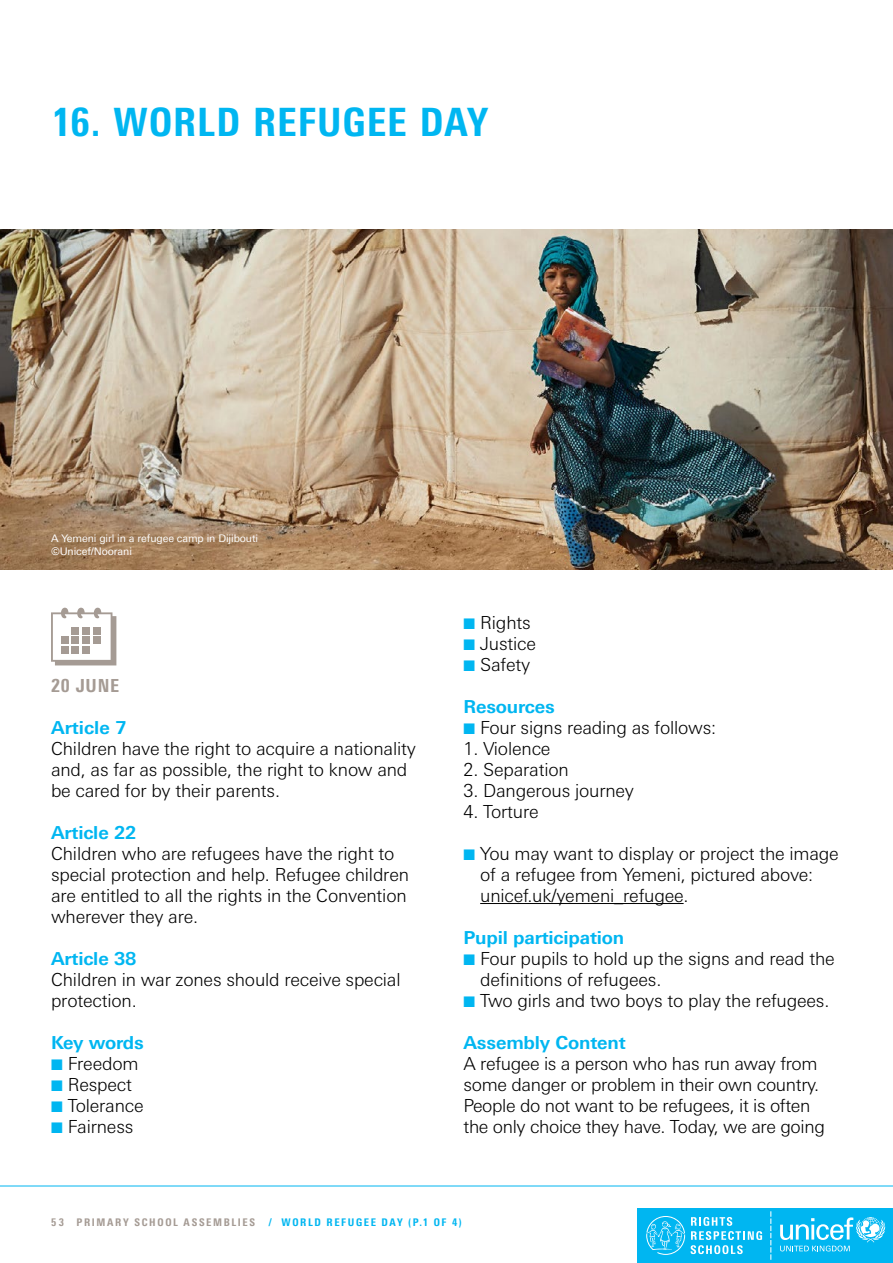
<style>
.page{position:relative;width:893px;height:1263px;background:#fff}
.page>*{position:absolute;margin:0;border:0;box-sizing:border-box;transform-origin:0 0}
.t1{font:800 condensed 39px "Univers Next Pro";letter-spacing:.03em;color:#00b6f1}
.t2{font:300 18px/21px "Univers Next Pro";letter-spacing:-.01em;color:#000}
.t3{font:700 18px "Univers Next Pro";letter-spacing:-.01em;color:#00b6f1}
.t4{font:800 condensed 18px "Univers Next Pro";letter-spacing:.04em;color:#a59b94}
.t5{font:10.5px/12.6px "Univers Next Pro";letter-spacing:-.01em;color:#fff}
.t6{font:800 condensed 10.5px "Univers Next Pro";letter-spacing:.16em;color:#a59b94}
.t7{font:800 condensed 10.5px "Univers Next Pro";letter-spacing:.155em;color:#00b6f1}
.s1{color:#00b6f1}
</style>
<div class="page">
<hr style="left:0;top:1186px;width:893px;height:1px;background:#00b6f1">
<div style="left:638px;top:1208px;width:255px;height:55px;background:#00b6f1"></div>
<svg style="left:780px;top:1217px;width:105px;height:34px"></svg>
<svg style="left:770px;top:1211px;width:1px;height:49px"></svg>
<svg style="left:691px;top:1217px;width:71px;height:37px"></svg>
<svg style="left:646px;top:1216px;width:39px;height:39px"></svg>
<hr style="left:480px;top:903px;width:204px;height:1px;background:#000">
<svg style="left:51px;top:608px;width:65px;height:57px"></svg>
<hr style="left:56px;top:661px;width:59px;height:4px;background:#a59b94">
<hr style="left:112px;top:617px;width:3px;height:45px;background:#a59b94">
<div style="left:61px;top:636px;width:8px;height:8px;background:#a59b94"></div>
<div style="left:61px;top:646px;width:8px;height:8px;background:#a59b94"></div>
<div style="left:72px;top:627px;width:7px;height:7px;background:#a59b94"></div>
<div style="left:72px;top:636px;width:7px;height:8px;background:#a59b94"></div>
<div style="left:72px;top:646px;width:7px;height:8px;background:#a59b94"></div>
<div style="left:82px;top:627px;width:8px;height:7px;background:#a59b94"></div>
<div style="left:82px;top:636px;width:8px;height:8px;background:#a59b94"></div>
<div style="left:82px;top:646px;width:8px;height:8px;background:#a59b94"></div>
<div style="left:93px;top:627px;width:7px;height:7px;background:#a59b94"></div>
<div style="left:93px;top:636px;width:7px;height:8px;background:#a59b94"></div>
<img style="left:0;top:230px;width:893px;height:340px">
<h1 class="t1" style="left:51px;top:98px;width:439px">16. WORLD REFUGEE DAY</h1>
<p class="t5" style="left:51px;top:532px;width:209px">A Yemeni girl in a refugee camp in Dijibouti ©Unicef/Noorani</p>
<p class="t4" style="left:51px;top:674px;width:70px">20 JUNE</p>
<p class="t3" style="left:51px;top:716px;width:77px">Article 7</p>
<p class="t2" style="left:51px;top:738px;width:366px">Children have the right to acquire a nationality and, as far as possible, the right to know and be cared for by their parents.</p>
<p class="t3" style="left:51px;top:821px;width:87px">Article 22</p>
<p class="t2" style="left:51px;top:843px;width:360px">Children who are refugees have the right to special protection and help. Refugee children are entitled to all the rights in the Convention wherever they are.</p>
<p class="t3" style="left:51px;top:947px;width:87px">Article 38</p>
<p class="t2" style="left:51px;top:969px;width:351px">Children in war zones should receive special protection.</p>
<p class="t3" style="left:51px;top:1031px;width:94px">Key words</p>
<p class="t2" style="left:51px;top:1053px;width:89px"><span class="s1">■</span> Freedom</p>
<p class="t2" style="left:51px;top:1074px;width:82px"><span class="s1">■</span> Respect</p>
<p class="t2" style="left:51px;top:1095px;width:94px"><span class="s1">■</span> Tolerance</p>
<p class="t2" style="left:51px;top:1116px;width:84px"><span class="s1">■</span> Fairness</p>
<p class="t2" style="left:463px;top:612px;width:69px"><span class="s1">■</span> Rights</p>
<p class="t2" style="left:463px;top:633px;width:74px"><span class="s1">■</span> Justice</p>
<p class="t2" style="left:463px;top:654px;width:68px"><span class="s1">■</span> Safety</p>
<p class="t3" style="left:463px;top:695px;width:93px">Resources</p>
<p class="t2" style="left:463px;top:717px;width:254px"><span class="s1">■</span> Four signs reading as follows:</p>
<p class="t2" style="left:463px;top:738px;width:88px">1. Violence</p>
<p class="t2" style="left:463px;top:759px;width:107px">2. Separation</p>
<p class="t2" style="left:463px;top:780px;width:172px">3. Dangerous journey</p>
<p class="t2" style="left:463px;top:801px;width:77px">4. Torture</p>
<p class="t2" style="left:480px;top:843px;width:360px;text-indent:-17px"><span class="s1">■</span> You may want to display or project the image of a refugee from Yemeni, pictured above: unicef.uk/yemeni_refugee.</p>
<p class="t3" style="left:463px;top:926px;width:162px">Pupil participation</p>
<p class="t2" style="left:480px;top:948px;width:356px;text-indent:-17px"><span class="s1">■</span> Four pupils to hold up the signs and read the definitions of refugees.</p>
<p class="t2" style="left:463px;top:990px;width:367px"><span class="s1">■</span> Two girls and two boys to play the refugees.</p>
<p class="t3" style="left:463px;top:1031px;width:164px">Assembly Content</p>
<p class="t2" style="left:463px;top:1053px;width:363px">A refugee is a person who has run away from some danger or problem in their own country.<br>People do not want to be refugees, it is often the only choice they have. Today, we are going</p>
<p class="t6" style="left:51px;top:1216px;width:206px">53 PRIMARY SCHOOL ASSEMBLIES</p>
<p class="t7" style="left:269px;top:1216px;width:194px">/ WORLD REFUGEE DAY (P.1 OF 4)</p>
</div>
